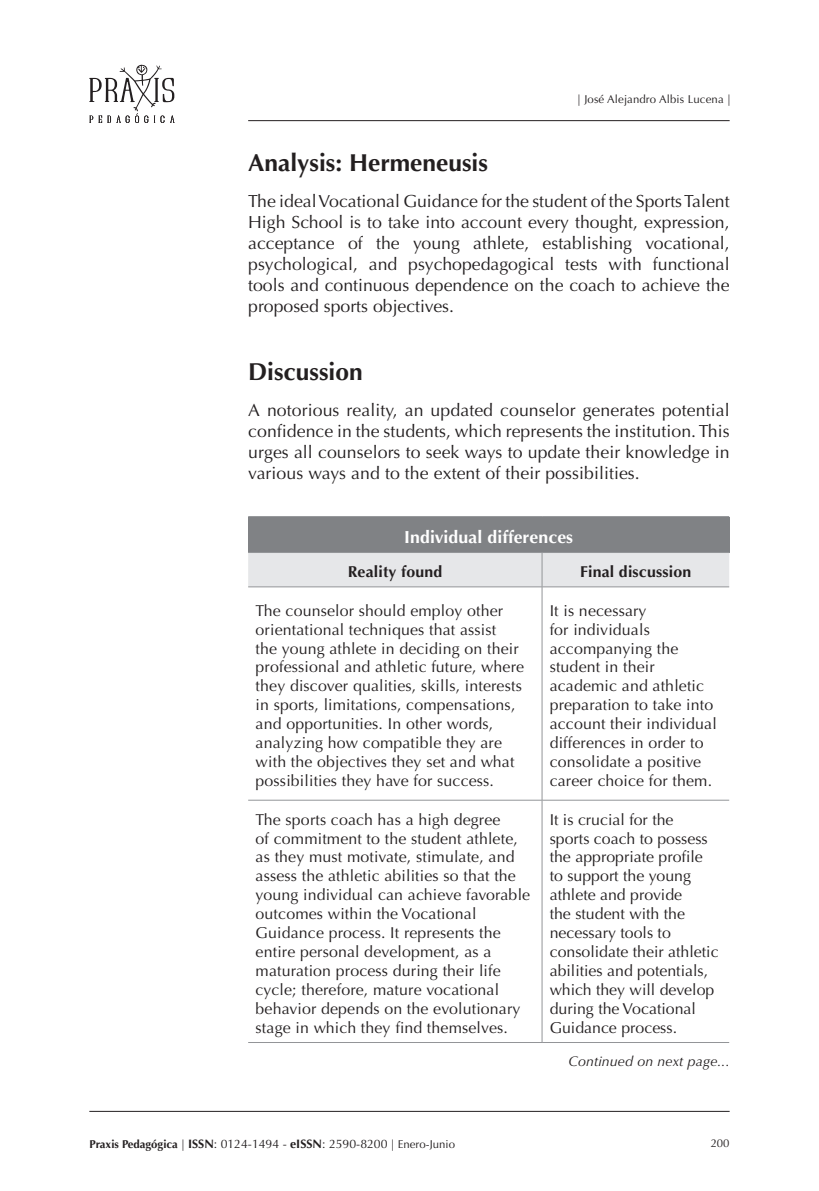
<style>
.page{position:relative;width:819px;height:1191px;background:#fff}
.page>*{position:absolute;margin:0;border:0;box-sizing:border-box;transform-origin:0 0}
.TITULO_2{font:700 24.5px "Optima";color:#231f20}
.TITULO1{font:17.5px/21px "Optima";color:#231f20;text-align:justify}
.TITULO1-2{font:700 17.5px "Optima";letter-spacing:.005em;color:#fff}
.TITULO1-3{font:15.75px/18.9px "Optima";letter-spacing:.01em;color:#231f20}
.TITULO1-4{font:700 15.75px "Optima";letter-spacing:.01em;color:#231f20}
.TITULO1-5{font:italic 14px "Optima";letter-spacing:.01em;color:#231f20}
.t1{font:12.25px "Optima";color:#231f20}
.t2{font:11.38px "Optima";letter-spacing:.01em;color:#231f20}
.s1{font-weight:700;font-size:11.38px}
.s2{font-size:11.38px}
.s3{font-weight:700}
</style>
<div class="page">
<hr style="left:89px;top:1111px;width:640px;height:1px;background:#231f20">
<svg style="left:89px;top:64px;width:85px;height:59px"></svg>
<hr style="left:248px;top:120px;width:481px;height:1px;background:#231f20">
<div style="left:248px;top:516px;width:481px;height:36px;background:#808285"></div>
<div style="left:248px;top:553px;width:481px;height:33px;background:#e6e7e9"></div>
<hr style="left:248px;top:516px;width:294px;height:1px;background:#939598">
<hr style="left:542px;top:516px;width:187px;height:1px;background:#939598">
<hr style="left:248px;top:552px;width:294px;height:1px;background:#939598">
<hr style="left:542px;top:552px;width:187px;height:1px;background:#939598">
<hr style="left:541px;top:553px;width:1px;height:33px;background:#939598">
<hr style="left:248px;top:586px;width:294px;height:1px;background:#939598">
<hr style="left:542px;top:586px;width:187px;height:1px;background:#939598">
<hr style="left:541px;top:587px;width:1px;height:213px;background:#939598">
<hr style="left:248px;top:800px;width:294px;height:1px;background:#939598">
<hr style="left:542px;top:800px;width:187px;height:1px;background:#939598">
<hr style="left:541px;top:800px;width:1px;height:242px;background:#939598">
<hr style="left:248px;top:1042px;width:294px;height:1px;background:#939598">
<hr style="left:542px;top:1042px;width:187px;height:1px;background:#939598">
<p class="t2" style="left:577px;top:92px;width:155px">| José Alejandro Albis Lucena |</p>
<p class="TITULO_2" style="left:248px;top:149px;width:241px">Analysis: Hermeneusis</p>
<p class="TITULO1" style="left:248px;top:191px;width:483px">The ideal Vocational Guidance for the student of the Sports Talent High School is to take into account every thought, expression, acceptance of the young athlete, establishing vocational, psychological, and psychopedagogical tests with functional tools and continuous dependence on the coach to achieve the proposed sports objectives.</p>
<p class="TITULO_2" style="left:248px;top:358px;width:116px">Discussion</p>
<p class="TITULO1" style="left:248px;top:400px;width:483px">A notorious reality, an updated counselor generates potential confidence in the students, which represents the institution. This urges all counselors to seek ways to update their knowledge in various ways and to the extent of their possibilities.</p>
<p class="TITULO1-2" style="left:404px;top:526px;width:170px">Individual differences</p>
<p class="TITULO1-4" style="left:348px;top:562px;width:96px">Reality found</p>
<p class="TITULO1-4" style="left:580px;top:562px;width:112px">Final discussion</p>
<p class="TITULO1-3" style="left:255px;top:601px;width:270px">The counselor should employ other orientational techniques that assist<br>the young athlete in deciding on their professional and athletic future, where they discover qualities, skills, interests in sports, limitations, compensations, and opportunities. In other words, analyzing how compatible they are with the objectives they set and what possibilities they have for success.</p>
<p class="TITULO1-3" style="left:549px;top:601px;width:168px">It is necessary<br>for individuals accompanying the student in their academic and athletic preparation to take into account their individual differences in order to consolidate a positive career choice for them.</p>
<p class="TITULO1-3" style="left:255px;top:810px;width:276px">The sports coach has a high degree<br>of commitment to the student athlete, as they must motivate, stimulate, and assess the athletic abilities so that the young individual can achieve favorable outcomes within the Vocational Guidance process. It represents the entire personal development, as a maturation process during their life cycle; therefore, mature vocational behavior depends on the evolutionary stage in which they find themselves.</p>
<p class="TITULO1-3" style="left:549px;top:810px;width:170px">It is crucial for the<br>sports coach to possess the appropriate profile to support the young athlete and provide<br>the student with the necessary tools to consolidate their athletic abilities and potentials, which they will develop during the Vocational<br>Guidance process.</p>
<p class="TITULO1-5" style="left:568px;top:1053px;width:163px">Continued on next page...</p>
<p class="t1" style="left:89px;top:1136px;width:367px"><span class="s1">Praxis Pedagógica</span> <span class="s2">|</span> <span class="s3">ISSN</span>: 0124-1494 - <span class="s3">eISSN</span>: 2590-8200 <span class="s2">| Enero-Junio</span></p>
<p class="t2" style="left:710px;top:1136px;width:20px">200</p>
</div>
